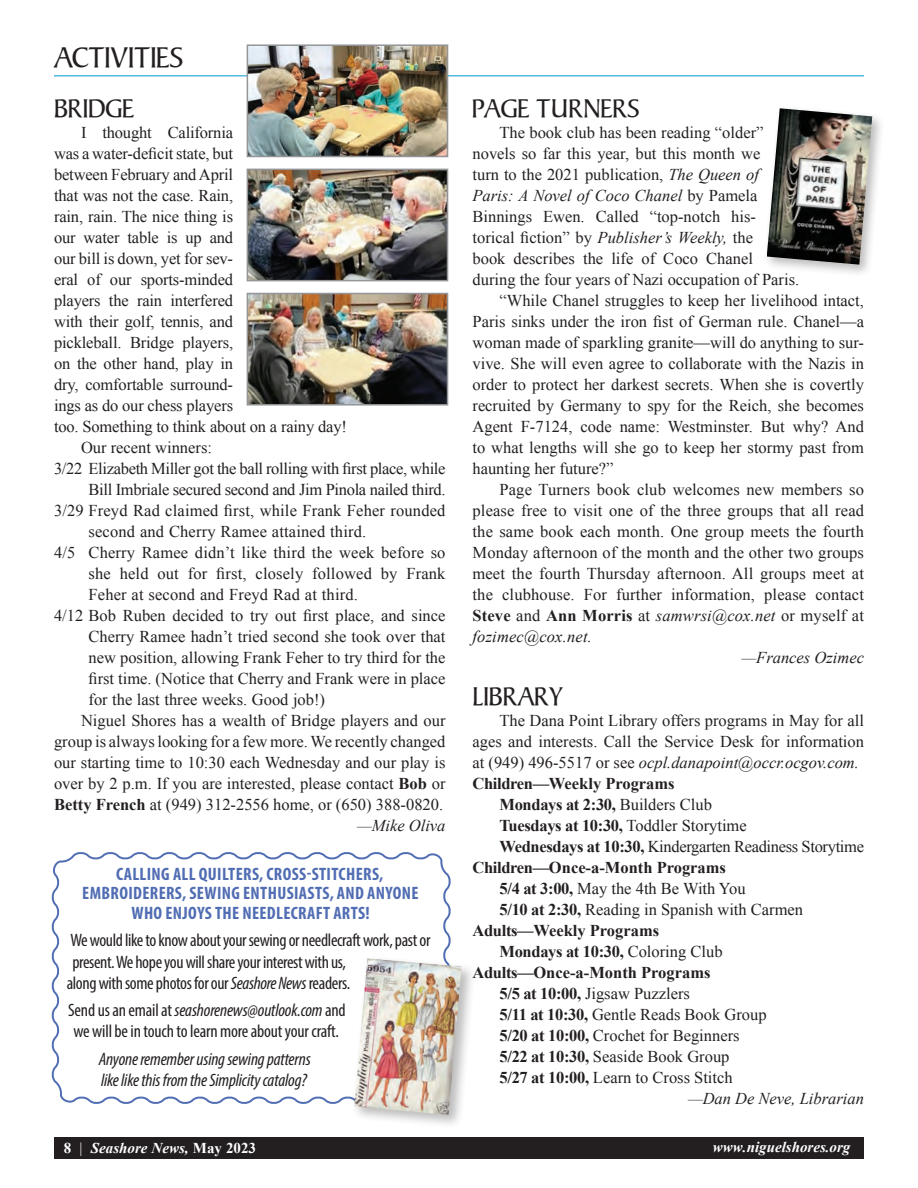
<style>
.page{position:relative;width:918px;height:1188px;background:#fff}
.page>*{position:absolute;margin:0;border:0;box-sizing:border-box;transform-origin:0 0}
.t1{font:30px "Persuasion S Si";color:#231f20}
.t2{font:27px "Persuasion S Si";color:#231f20}
.t3{font:condensed 18px/21px "Myriad Pro";letter-spacing:-.02em;color:#231f20}
.t4{font:700 condensed 18px/19.5px "Myriad Pro";letter-spacing:.02em;color:#516db3;text-align:center}
.t5{font:italic condensed 18px/21px "Myriad Pro";letter-spacing:-.01em;color:#231f20}
.t6{font:16.5px "Times New Roman";color:#231f20}
.t7{font:16.5px "Times New Roman";letter-spacing:-.02em;color:#231f20}
.t8{font:italic 16.5px "Times New Roman";color:#231f20}
.t9{font:700 16.5px "Times New Roman";color:#231f20}
.t10{font:700 16.5px "Times New Roman";letter-spacing:-.02em;color:#231f20}
.t11{font:italic 700 15px "Times New Roman";color:#fff}
.s1{font-weight:700}
.s2{font-style:italic}
.s3{font-style:normal}
.s4{font-weight:400}
.s5{font-weight:400;font-style:normal}
</style>
<div class="page">
<div style="left:54px;top:1137px;width:810px;height:21px;background:#231f20"></div>
<hr style="left:54px;top:75px;width:810px;height:1px;background:#0095d0">
<div style="left:763px;top:105px;width:122px;height:172px;background:#231f20;opacity:.3"></div>
<img style="left:767px;top:108px;width:105px;height:157px">
<img style="left:250px;top:47px;width:195px;height:107px">
<div style="left:247px;top:44px;width:201px;height:113px;border:2px solid #939598"></div>
<img style="left:250px;top:296px;width:195px;height:107px">
<div style="left:247px;top:293px;width:201px;height:113px;border:2px solid #939598"></div>
<img style="left:250px;top:172px;width:195px;height:106px">
<div style="left:247px;top:169px;width:201px;height:112px;border:2px solid #939598"></div>
<svg style="left:51px;top:852px;width:400px;height:252px"></svg>
<div style="left:352px;top:956px;width:124px;height:174px;background:#231f20;opacity:.3"></div>
<img style="left:354px;top:958px;width:108px;height:157px">
<h1 class="t1" style="left:54px;top:40px;width:130px">ACTIVITIES</h1>
<h2 class="t2" style="left:54px;top:94px;width:82px">BRIDGE</h2>
<p class="t6" style="left:81px;top:121px;width:154px">I thought California</p>
<p class="t6" style="left:54px;top:142px;width:181px">was a water-deficit state, but</p>
<p class="t6" style="left:54px;top:163px;width:181px">between February and April</p>
<p class="t6" style="left:54px;top:184px;width:181px">that was not the case. Rain,</p>
<p class="t6" style="left:54px;top:205px;width:181px">rain, rain. The nice thing is</p>
<p class="t6" style="left:54px;top:226px;width:181px">our water table is up and</p>
<p class="t6" style="left:54px;top:247px;width:181px">our bill is down, yet for sev-</p>
<p class="t6" style="left:54px;top:268px;width:181px">eral of our sports-minded</p>
<p class="t6" style="left:54px;top:289px;width:181px">players the rain interfered</p>
<p class="t6" style="left:54px;top:310px;width:181px">with their golf, tennis, and</p>
<p class="t6" style="left:54px;top:331px;width:181px">pickleball. Bridge players,</p>
<p class="t6" style="left:54px;top:352px;width:181px">on the other hand, play in</p>
<p class="t6" style="left:54px;top:373px;width:181px">dry, comfortable surround-</p>
<p class="t6" style="left:54px;top:394px;width:181px">ings as do our chess players</p>
<p class="t6" style="left:54px;top:415px;width:294px">too. Something to think about on a rainy day!</p>
<p class="t6" style="left:81px;top:436px;width:133px">Our recent winners:</p>
<p class="t7" style="left:54px;top:457px;width:393px">3/22 Elizabeth Miller got the ball rolling with first place, while</p>
<p class="t7" style="left:89px;top:478px;width:359px">Bill Imbriale secured second and Jim Pinola nailed third.</p>
<p class="t6" style="left:54px;top:499px;width:393px">3/29 Freyd Rad claimed first, while Frank Feher rounded</p>
<p class="t6" style="left:89px;top:520px;width:279px">second and Cherry Ramee attained third.</p>
<p class="t6" style="left:54px;top:541px;width:393px">4/5 Cherry Ramee didn’t like third the week before so</p>
<p class="t6" style="left:89px;top:562px;width:359px">she held out for first, closely followed by Frank</p>
<p class="t6" style="left:89px;top:583px;width:271px">Feher at second and Freyd Rad at third.</p>
<p class="t6" style="left:54px;top:604px;width:393px">4/12 Bob Ruben decided to try out first place, and since</p>
<p class="t6" style="left:89px;top:625px;width:359px">Cherry Ramee hadn’t tried second she took over that</p>
<p class="t6" style="left:89px;top:646px;width:359px">new position, allowing Frank Feher to try third for the</p>
<p class="t6" style="left:89px;top:668px;width:359px">first time. (Notice that Cherry and Frank were in place</p>
<p class="t6" style="left:89px;top:689px;width:238px">for the last three weeks. Good job!)</p>
<p class="t6" style="left:81px;top:710px;width:366px">Niguel Shores has a wealth of Bridge players and our</p>
<p class="t6" style="left:54px;top:731px;width:393px">group is always looking for a few more. We recently changed</p>
<p class="t6" style="left:54px;top:752px;width:393px">our starting time to 10:30 each Wednesday and our play is</p>
<p class="t6" style="left:54px;top:773px;width:393px">over by 2 p.m. If you are interested, please contact <span class="s1">Bob</span> or</p>
<p class="t6" style="left:54px;top:794px;width:391px"><span class="s1">Betty French</span> at (949) 312-2556 home, or (650) 388-0820.</p>
<p class="t8" style="left:357px;top:814px;width:90px">—Mike Oliva</p>
<p class="t4" style="left:82px;top:864px;width:338px">CALLING ALL QUILTERS, CROSS-STITCHERS,<br>EMBROIDERERS, SEWING ENTHUSIASTS, AND ANYONE<br>WHO ENJOYS THE NEEDLECRAFT ARTS!</p>
<p class="t3" style="left:70px;top:930px;width:362px">We would like to know about your sewing or needlecraft work, past or</p>
<p class="t3" style="left:72px;top:951px;width:275px">present. We hope you will share your interest with us,</p>
<p class="t3" style="left:67px;top:972px;width:285px">along with some photos for our <span class="s2">Seashore News</span> readers.</p>
<p class="t3" style="left:68px;top:1000px;width:279px">Send us an email at <span class="s2">seashorenews@outlook.com</span> and we will be in touch to learn more about your craft.</p>
<p class="t5" style="left:99px;top:1048px;width:214px">Anyone remember using sewing patterns like like this from the Simplicity catalog?</p>
<h2 class="t2" style="left:472px;top:94px;width:168px">PAGE TURNERS</h2>
<p class="t6" style="left:500px;top:121px;width:266px">The book club has been reading “older”</p>
<p class="t6" style="left:473px;top:142px;width:290px">novels so far this year, but this month we</p>
<p class="t6" style="left:473px;top:163px;width:288px">turn to the 2021 publication, <span class="s2">The Queen of</span></p>
<p class="t8" style="left:473px;top:184px;width:286px">Paris: A Novel of Coco Chanel <span class="s3">by Pamela</span></p>
<p class="t6" style="left:473px;top:205px;width:285px">Binnings Ewen. Called “top-notch his-</p>
<p class="t6" style="left:473px;top:226px;width:282px">torical fiction” by <span class="s2">Publisher’s Weekly,</span> the</p>
<p class="t6" style="left:473px;top:247px;width:282px">book describes the life of Coco Chanel</p>
<p class="t6" style="left:473px;top:268px;width:328px">during the four years of Nazi occupation of Paris.</p>
<p class="t6" style="left:500px;top:289px;width:366px">“While Chanel struggles to keep her livelihood intact,</p>
<p class="t6" style="left:473px;top:310px;width:393px">Paris sinks under the iron fist of German rule. Chanel—a</p>
<p class="t6" style="left:473px;top:331px;width:393px">woman made of sparkling granite—will do anything to sur-</p>
<p class="t6" style="left:473px;top:352px;width:393px">vive. She will even agree to collaborate with the Nazis in</p>
<p class="t6" style="left:473px;top:373px;width:393px">order to protect her darkest secrets. When she is covertly</p>
<p class="t6" style="left:473px;top:394px;width:393px">recruited by Germany to spy for the Reich, she becomes</p>
<p class="t6" style="left:473px;top:415px;width:393px">Agent F-7124, code name: Westminster. But why? And</p>
<p class="t6" style="left:473px;top:436px;width:393px">to what lengths will she go to keep her stormy past from</p>
<p class="t6" style="left:473px;top:457px;width:143px">haunting her future?”</p>
<p class="t6" style="left:500px;top:478px;width:366px">Page Turners book club welcomes new members so</p>
<p class="t6" style="left:473px;top:499px;width:393px">please free to visit one of the three groups that all read</p>
<p class="t6" style="left:473px;top:520px;width:393px">the same book each month. One group meets the fourth</p>
<p class="t6" style="left:473px;top:541px;width:393px">Monday afternoon of the month and the other two groups</p>
<p class="t6" style="left:473px;top:562px;width:393px">meet the fourth Thursday afternoon. All groups meet at</p>
<p class="t6" style="left:473px;top:583px;width:393px">the clubhouse. For further information, please contact</p>
<p class="t6" style="left:473px;top:604px;width:393px"><span class="s1">Steve</span> and <span class="s1">Ann Morris</span> at <span class="s2">samwrsi@cox.net</span> or myself at</p>
<p class="t8" style="left:473px;top:625px;width:121px">fozimec@cox.net.</p>
<p class="t8" style="left:742px;top:646px;width:124px">—Frances Ozimec</p>
<h2 class="t2" style="left:472px;top:682px;width:92px">LIBRARY</h2>
<p class="t6" style="left:500px;top:709px;width:366px">The Dana Point Library offers programs in May for all</p>
<p class="t6" style="left:473px;top:730px;width:393px">ages and interests. Call the Service Desk for information</p>
<p class="t8" style="left:473px;top:751px;width:388px"><span class="s3">at (949) 496-5517 or see</span> ocpl.danapoint@occr.ocgov.com.</p>
<p class="t9" style="left:473px;top:772px;width:204px">Children—Weekly Programs</p>
<p class="t10" style="left:500px;top:793px;width:214px">Mondays at 2:30, <span class="s4">Builders Club</span></p>
<p class="t10" style="left:500px;top:814px;width:249px">Tuesdays at 10:30, <span class="s4">Toddler Storytime</span></p>
<p class="t7" style="left:500px;top:835px;width:366px"><span class="s1">Wednesdays at 10:30,</span> Kindergarten Readiness Storytime</p>
<p class="t9" style="left:473px;top:856px;width:255px">Children—Once-a-Month Programs</p>
<p class="t6" style="left:500px;top:877px;width:248px"><span class="s1">5/4 at 3:00,</span> May the 4th Be With You</p>
<p class="t6" style="left:500px;top:898px;width:305px"><span class="s1">5/10 at 2:30,</span> Reading in Spanish with Carmen</p>
<p class="t9" style="left:473px;top:919px;width:188px">Adults—Weekly Programs</p>
<p class="t10" style="left:500px;top:940px;width:225px">Mondays at 10:30, <span class="s4">Coloring Club</span></p>
<p class="t9" style="left:473px;top:961px;width:239px">Adults—Once-a-Month Programs</p>
<p class="t6" style="left:500px;top:982px;width:192px"><span class="s1">5/5 at 10:00,</span> Jigsaw Puzzlers</p>
<p class="t6" style="left:500px;top:1003px;width:269px"><span class="s1">5/11 at 10:30,</span> Gentle Reads Book Group</p>
<p class="t6" style="left:500px;top:1024px;width:242px"><span class="s1">5/20 at 10:00,</span> Crochet for Beginners</p>
<p class="t6" style="left:500px;top:1045px;width:232px"><span class="s1">5/22 at 10:30,</span> Seaside Book Group</p>
<p class="t6" style="left:500px;top:1066px;width:235px"><span class="s1">5/27 at 10:00,</span> Learn to Cross Stitch</p>
<p class="t8" style="left:688px;top:1087px;width:177px">—Dan De Neve, Librarian</p>
<p class="t11" style="left:64px;top:1137px;width:194px"><span class="s3">8</span> <span class="s5">|</span> Seashore News, <span class="s3">May 2023</span></p>
<p class="t11" style="left:713px;top:1137px;width:139px">www.niguelshores.org</p>
</div>
